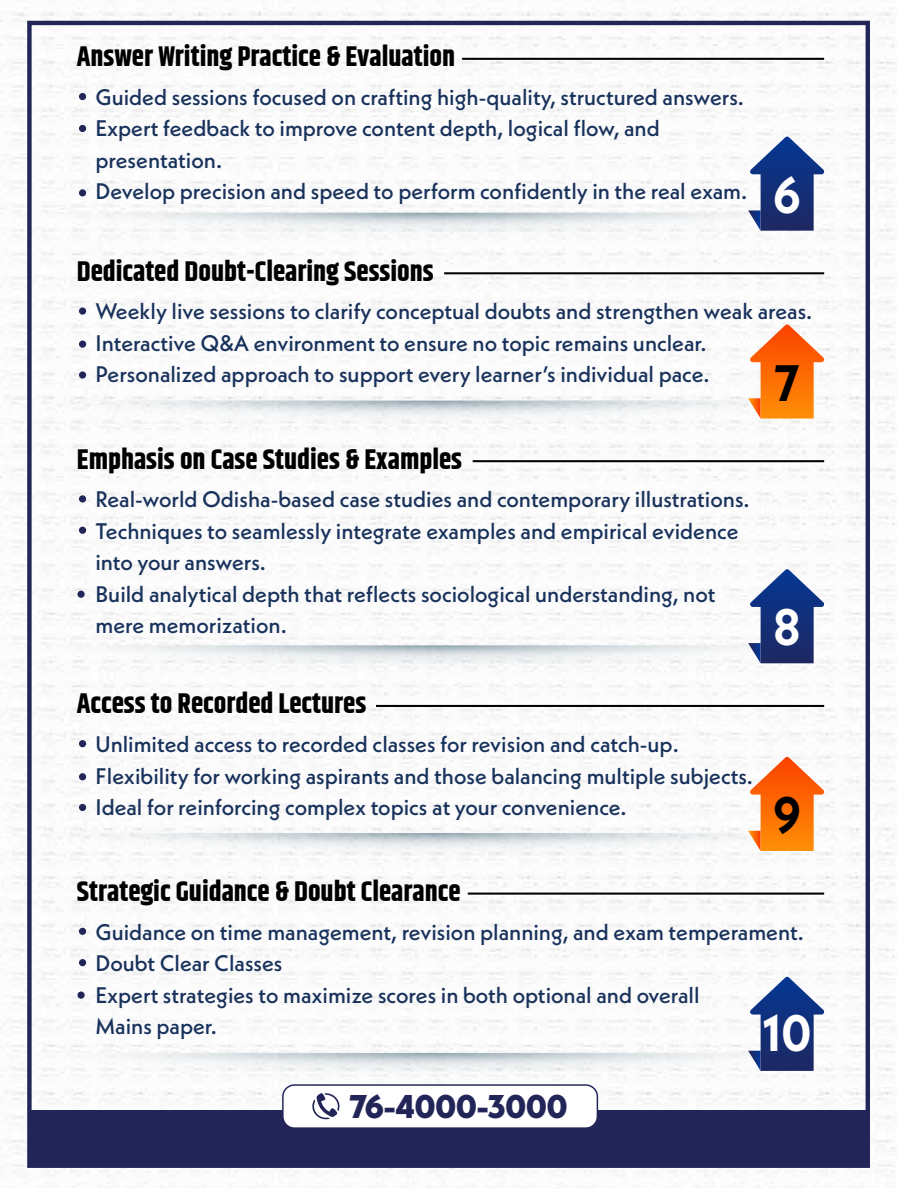
<style>
.page{position:relative;width:897px;height:1188px;background:#fff}
.page>*{position:absolute;margin:0;border:0;box-sizing:border-box;transform-origin:0 0}
.t1{font:700 51.15px "Neue Kabel";color:#fff;scale:.93 1}
.t2{font:700 51.15px "Neue Kabel";color:#000;scale:.93 1}
.t3{font:800 32.85px "Neue Kabel";letter-spacing:-.02em;color:#222558}
.t4{font:700 28.05px "Khand";color:#000}
.t5{font:500 22.5px/31.5px "Neue Kabel";color:#19325c}
</style>
<div class="page">
<img style="left:0;top:7px;width:896px;height:1181px">
<div style="left:29px;top:1110px;width:838px;height:56px;background:#222558"></div>
<div style="left:27px;top:21px;width:842px;height:1147px;border:4px solid #222558"></div>
<div style="left:283px;top:1085px;width:314px;height:43px;background:#fff;border-radius:12px"></div>
<div style="left:282px;top:1084px;width:316px;height:45px;border:1px solid #222558;border-radius:12px"></div>
<svg style="left:312px;top:1093px;width:28px;height:26px"></svg>
<svg style="left:43px;top:569px;width:782px;height:100px"></svg>
<hr style="left:472px;top:460px;width:352px;height:2px;background:#000">
<div style="left:79px;top:495px;width:7px;height:7px;background:#222558;border-radius:50%"></div>
<div style="left:79px;top:527px;width:7px;height:7px;background:#222558;border-radius:50%"></div>
<div style="left:77px;top:591px;width:8px;height:7px;background:#222558;border-radius:50%"></div>
<svg style="left:43px;top:977px;width:782px;height:99px"></svg>
<hr style="left:467px;top:893px;width:357px;height:2px;background:#000">
<div style="left:79px;top:928px;width:7px;height:7px;background:#222558;border-radius:50%"></div>
<div style="left:79px;top:959px;width:7px;height:7px;background:#222558;border-radius:50%"></div>
<div style="left:77px;top:991px;width:8px;height:8px;background:#222558;border-radius:50%"></div>
<svg style="left:43px;top:137px;width:782px;height:99px"></svg>
<hr style="left:462px;top:58px;width:362px;height:2px;background:#000">
<div style="left:79px;top:93px;width:7px;height:7px;background:#222558;border-radius:50%"></div>
<div style="left:79px;top:125px;width:7px;height:7px;background:#222558;border-radius:50%"></div>
<div style="left:79px;top:189px;width:7px;height:7px;background:#222558;border-radius:50%"></div>
<svg style="left:43px;top:324px;width:782px;height:100px"></svg>
<hr style="left:444px;top:272px;width:380px;height:2px;background:#000">
<div style="left:79px;top:307px;width:7px;height:8px;background:#222558;border-radius:50%"></div>
<div style="left:79px;top:371px;width:7px;height:8px;background:#222558;border-radius:50%"></div>
<div style="left:79px;top:341px;width:7px;height:7px;background:#222558;border-radius:50%"></div>
<svg style="left:43px;top:757px;width:782px;height:99px"></svg>
<hr style="left:376px;top:705px;width:448px;height:2px;background:#000">
<div style="left:79px;top:740px;width:7px;height:7px;background:#222558;border-radius:50%"></div>
<div style="left:79px;top:804px;width:7px;height:7px;background:#222558;border-radius:50%"></div>
<div style="left:79px;top:773px;width:7px;height:7px;background:#222558;border-radius:50%"></div>
<p class="t4" style="left:77px;top:37px;width:379px">Answer Writing Practice &amp; Evaluation</p>
<p class="t5" style="left:95px;top:81px;width:653px">Guided sessions focused on crafting high-quality, structured answers.<br>Expert feedback to improve content depth, logical flow, and presentation.<br>Develop precision and speed to perform confidently in the real exam.</p>
<p class="t4" style="left:77px;top:251px;width:358px">Dedicated Doubt-Clearing Sessions</p>
<h1 class="t1" style="left:773px;top:162px;width:31px">6</h1>
<p class="t5" style="left:95px;top:295px;width:718px">Weekly live sessions to clarify conceptual doubts and strengthen weak areas.<br>Interactive Q&amp;A environment to ensure no topic remains unclear.<br>Personalized approach to support every learner’s individual pace.</p>
<h1 class="t2" style="left:774px;top:350px;width:29px">7</h1>
<p class="t4" style="left:77px;top:439px;width:386px">Emphasis on Case Studies &amp; Examples</p>
<p class="t5" style="left:95px;top:483px;width:655px">Real-world Odisha-based case studies and contemporary illustrations.<br>Techniques to seamlessly integrate examples and empirical evidence into your answers.<br>Build analytical depth that reflects sociological understanding, not mere memorization.</p>
<p class="t4" style="left:77px;top:684px;width:291px">Access to Recorded Lectures</p>
<p class="t5" style="left:95px;top:728px;width:659px">Unlimited access to recorded classes for revision and catch-up.<br>Flexibility for working aspirants and those balancing multiple subjects.<br>Ideal for reinforcing complex topics at your convenience.</p>
<p class="t4" style="left:77px;top:871px;width:385px">Strategic Guidance &amp; Doubt Clearance</p>
<h1 class="t1" style="left:773px;top:595px;width:30px">8</h1>
<h1 class="t2" style="left:773px;top:783px;width:31px">9</h1>
<p class="t5" style="left:95px;top:916px;width:710px">Guidance on time management, revision planning, and exam temperament.<br>Doubt Clear Classes<br>Expert strategies to maximize scores in both optional and overall<br>Mains paper.</p>
<h1 class="t1" style="left:762px;top:1000px;width:54px">10</h1>
<h2 class="t3" style="left:349px;top:1085px;width:220px">76-4000-3000</h2>
</div>
